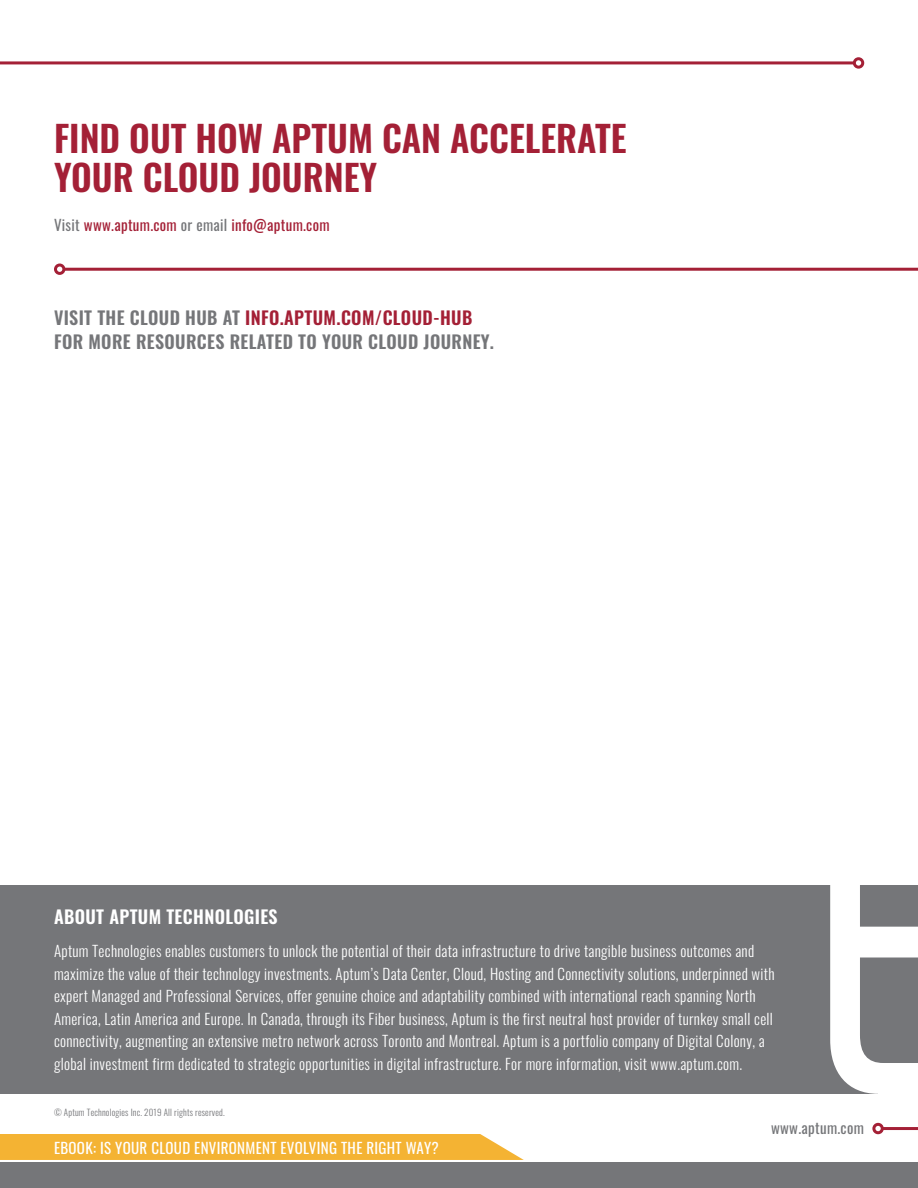
<style>
.page{position:relative;width:918px;height:1188px;background:#fff}
.page>*{position:absolute;margin:0;border:0;box-sizing:border-box;transform-origin:0 0}
.t1{font:600 36px/39px "Oswald";color:#a42036}
.t2{font:600 18px/24px "Oswald";letter-spacing:.02em;color:#757679}
.t3{font:600 18px "Oswald";letter-spacing:.02em;color:#fff}
.t4{font:300 15px/22.5px "Oswald";letter-spacing:.02em;color:#fff}
.t5{font:15px "Oswald";letter-spacing:.02em;color:#fff}
.t6{font:15px "Oswald";letter-spacing:.02em;color:#a42036}
.t7{font:15px "Oswald";letter-spacing:.02em;color:#757679}
.t8{font:300 9px "Oswald";letter-spacing:.02em;color:#757679}
.s1{color:#757679}
.s2{color:#a42036}
</style>
<div class="page">
<div style="left:872px;top:1123px;width:12px;height:11px;border:3px solid #a42036;border-radius:50%"></div>
<hr style="left:883px;top:1127px;width:35px;height:3px;background:#a42036">
<div style="left:853px;top:57px;width:11px;height:12px;border:3px solid #a42036;border-radius:50%"></div>
<hr style="left:0;top:61px;width:854px;height:3px;background:#a42036">
<div style="left:0;top:885px;width:918px;height:209px;background:#757679"></div>
<svg style="left:830px;top:885px;width:88px;height:209px"></svg>
<div style="left:879px;top:1086px;width:39px;height:11px;background:#fff"></div>
<div style="left:0;top:1162px;width:918px;height:26px;background:#757679"></div>
<div style="left:54px;top:264px;width:11px;height:11px;border:3px solid #a42036;border-radius:50%"></div>
<hr style="left:65px;top:268px;width:853px;height:3px;background:#a42036">
<div style="left:0;top:1134px;width:524px;height:26px;background:#f4b333"></div>
<h1 class="t1" style="left:54px;top:121px;width:574px">FIND OUT HOW APTUM CAN ACCELERATE<br>YOUR CLOUD JOURNEY</h1>
<p class="t6" style="left:54px;top:211px;width:277px"><span class="s1">Visit</span> www.aptum.com <span class="s1">or email</span> info@aptum.com</p>
<p class="t2" style="left:54px;top:307px;width:442px">VISIT THE CLOUD HUB AT <span class="s2">INFO.APTUM.COM/CLOUD-HUB<br></span>FOR MORE RESOURCES RELATED TO YOUR CLOUD JOURNEY.</p>
<p class="t3" style="left:54px;top:907px;width:225px">ABOUT APTUM TECHNOLOGIES</p>
<p class="t4" style="left:54px;top:938px;width:722px">Aptum Technologies enables customers to unlock the potential of their data infrastructure to drive tangible business outcomes and maximize the value of their technology investments. Aptum’s Data Center, Cloud, Hosting and Connectivity solutions, underpinned with expert Managed and Professional Services, offer genuine choice and adaptability combined with international reach spanning North America, Latin America and Europe. In Canada, through its Fiber business, Aptum is the first neutral host provider of turnkey small cell connectivity, augmenting an extensive metro network across Toronto and Montreal. Aptum is a portfolio company of Digital Colony, a global investment firm dedicated to strategic opportunities in digital infrastructure. For more information, visit www.aptum.com.</p>
<p class="t8" style="left:54px;top:1105px;width:172px">© Aptum Technologies Inc. 2019 All rights reserved.</p>
<p class="t5" style="left:54px;top:1134px;width:386px">EBOOK: IS YOUR CLOUD ENVIRONMENT EVOLVING THE RIGHT WAY?</p>
<p class="t7" style="left:771px;top:1114px;width:94px">www.aptum.com</p>
</div>
